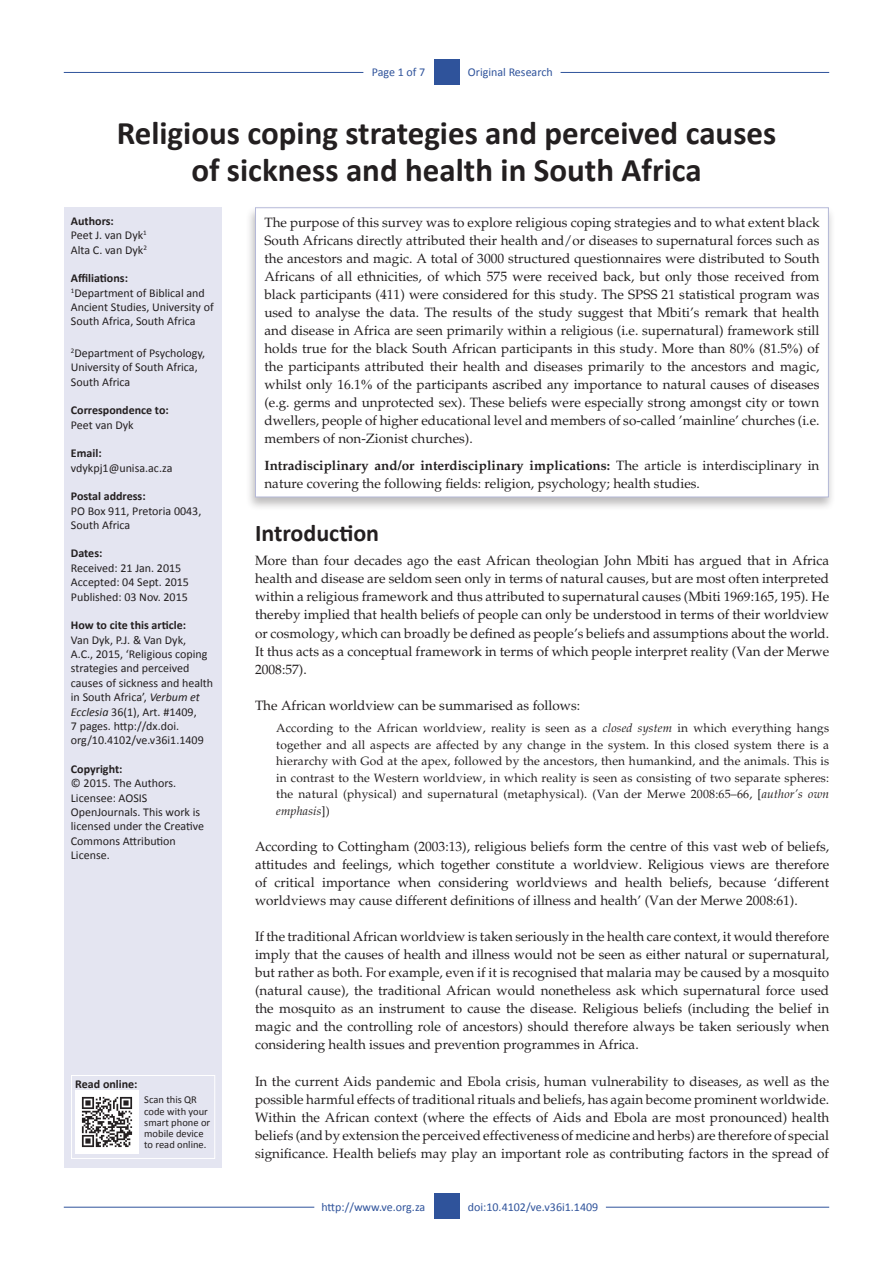
<style>
.page{position:relative;width:893px;height:1263px;background:#fff}
.page>*{position:absolute;margin:0;border:0;box-sizing:border-box;transform-origin:0 0}
.Article_Title{font:700 33px/37.5px "Calibri";color:#231f20;text-align:center}
._1{font:700 24px "Calibri";color:#231f20}
.Text{font:13.5px/18px "Palatino";color:#231f20;text-align:justify}
.Abstract_Text{font:13.5px/18px "Palatino";color:#231f20;text-align:justify}
.Text1{font:13.5px/18px "Palatino";color:#231f20;text-align:justify}
.Sidebar_text{font:12px/14.4px "Calibri";color:#231f20}
.Quote_First{font:12px/16.5px "Palatino";letter-spacing:.015em;color:#231f20;text-align:justify}
.Sidebar_head{font:700 12px "Calibri";color:#231f20}
.Sidebar_text1{font:12px/14.4px "Calibri";color:#231f20}
.RRH_Bottom{font:12px "Calibri";color:#2f539b}
.LRH_Bottom{font:12px "Calibri";letter-spacing:-.01em;color:#2f539b}
.RRH{font:12px "Calibri";color:#2f539b}
.LRH{font:12px "Calibri";letter-spacing:-.005em;color:#2f539b}
.Sidebar_text-2{font:10.5px/11.4px "Calibri";color:#231f20}
.s1{font-family:"Times New Roman"}
.s2{font-weight:700}
.s3{font-style:italic}
</style>
<div class="page">
<hr style="left:64px;top:1207px;width:250px;height:1px;background:#2f539b">
<hr style="left:606px;top:1207px;width:223px;height:1px;background:#2f539b">
<div style="left:434px;top:1193px;width:25px;height:26px;background:#2f539b"></div>
<hr style="left:64px;top:72px;width:299px;height:1px;background:#2f539b">
<hr style="left:561px;top:72px;width:268px;height:1px;background:#2f539b">
<div style="left:434px;top:59px;width:25px;height:26px;background:#2f539b"></div>
<div style="left:65px;top:207px;width:157px;height:960px;background:#e4e5f1"></div>
<div style="left:246px;top:205px;width:590px;height:306px;background:#231f20;opacity:.3"></div>
<div style="left:255px;top:208px;width:573px;height:289px;background:#fff"></div>
<div style="left:255px;top:207px;width:574px;height:290px;border:1px solid #b5b9d8"></div>
<div style="left:71px;top:1075px;width:144px;height:84px;border:1px solid #fff"></div>
<img style="left:75px;top:1091px;width:63px;height:63px">
<p class="LRH" style="left:372px;top:65px;width:55px">Page 1 of 7</p>
<p class="RRH" style="left:468px;top:65px;width:86px">Original Research</p>
<p class="Article_Title" style="left:117px;top:113px;width:661px">Religious coping strategies and perceived causes of sickness and health in South Africa</p>
<p class="Abstract_Text" style="left:264px;top:214px;width:557px">The purpose of this survey was to explore religious coping strategies and to what extent black South Africans directly attributed their health and/or diseases to supernatural forces such as the ancestors and magic. A total of 3000 structured questionnaires were distributed to South Africans of all ethnicities, of which 575 were received back, but only those received from black participants (411) were considered for this study. The SPSS 21 statistical program was used to analyse the data. The results of the study suggest that Mbiti’s remark that health and disease in Africa are seen primarily within a religious (i.e. supernatural) framework still holds true for the black South African participants in this study. More than 80<span class="s1">%</span> (81.5<span class="s1">%</span>) of the participants attributed their health and diseases primarily to the ancestors and magic, whilst only 16.1<span class="s1">%</span> of the participants ascribed any importance to natural causes of diseases (e.g. germs and unprotected sex). These beliefs were especially strong amongst city or town dwellers, people of higher educational level and members of so-called ’mainline’ churches (i.e. members of non-Zionist churches).</p>
<p class="Abstract_Text" style="left:264px;top:457px;width:556px"><span class="s2">Intradisciplinary and/or interdisciplinary implications:</span> The article is interdisciplinary in nature covering the following fields: religion, psychology; health studies.</p>
<p class="Sidebar_head" style="left:71px;top:213px;width:44px">Authors:</p>
<p class="Sidebar_text" style="left:71px;top:228px;width:77px">Peet J. van Dyk<sup>1</sup></p>
<p class="Sidebar_text" style="left:71px;top:242px;width:77px">Alta C. van Dyk<sup>2</sup></p>
<p class="Sidebar_head" style="left:71px;top:271px;width:59px">Affiliations:</p>
<p class="Sidebar_text" style="left:71px;top:285px;width:144px"><sup>1</sup>Department of Biblical and<br>Ancient Studies, University of<br>South Africa, South Africa</p>
<p class="Sidebar_text1" style="left:71px;top:346px;width:136px"><sup>2</sup>Department of Psychology,<br>University of South Africa,<br>South Africa</p>
<p class="Sidebar_head" style="left:71px;top:403px;width:99px">Correspondence to:</p>
<p class="Sidebar_text" style="left:71px;top:418px;width:64px">Peet van Dyk</p>
<p class="Sidebar_head" style="left:71px;top:446px;width:32px">Email:</p>
<p class="Sidebar_text" style="left:71px;top:460px;width:103px">vdykpj1@unisa.ac.za</p>
<p class="Sidebar_head" style="left:71px;top:489px;width:76px">Postal address:</p>
<p class="Sidebar_text" style="left:71px;top:503px;width:132px">PO Box 911, Pretoria 0043,<br>South Africa</p>
<p class="Sidebar_head" style="left:71px;top:546px;width:33px">Dates:</p>
<p class="Sidebar_text" style="left:71px;top:561px;width:112px">Received: 21 Jan. 2015</p>
<p class="Sidebar_text" style="left:71px;top:575px;width:120px">Accepted: 04 Sept. 2015</p>
<p class="Sidebar_text" style="left:71px;top:589px;width:118px">Published: 03 Nov. 2015</p>
<p class="Sidebar_head" style="left:71px;top:618px;width:117px">How to cite this article:</p>
<p class="Sidebar_text" style="left:71px;top:632px;width:144px">Van Dyk, P.J. &amp; Van Dyk,<br>A.C., 2015, ‘Religious coping strategies and perceived causes of sickness and health in South Africa’, <span class="s3">Verbum et<br>Ecclesia</span> 36(1), Art. #1409,<br>7 pages. http://dx.doi. org/10.4102/ve.v36i1.1409</p>
<p class="Sidebar_head" style="left:71px;top:761px;width:53px">Copyright:</p>
<p class="Sidebar_text" style="left:71px;top:776px;width:135px">© 2015. The Authors.<br>Licensee: AOSIS<br>OpenJournals. This work is licensed under the Creative<br>Commons Attribution<br>License.</p>
<p class="_1" style="left:255px;top:519px;width:126px">Introduction</p>
<p class="Text1" style="left:255px;top:552px;width:576px">More than four decades ago the east African theologian John Mbiti has argued that in Africa health and disease are seldom seen only in terms of natural causes, but are most often interpreted within a religious framework and thus attributed to supernatural causes (Mbiti 1969:165, 195). He thereby implied that health beliefs of people can only be understood in terms of their worldview or cosmology, which can broadly be defined as people’s beliefs and assumptions about the world.<br>It thus acts as a conceptual framework in terms of which people interpret reality (Van der Merwe 2008:57).</p>
<p class="Text" style="left:255px;top:696px;width:327px">The African worldview can be summarised as follows:</p>
<p class="Quote_First" style="left:276px;top:720px;width:554px">According to the African worldview, reality is seen as a <span class="s3">closed system</span> in which everything hangs together and all aspects are affected by any change in the system. In this closed system there is a hierarchy with God at the apex, followed by the ancestors, then humankind, and the animals. This is in contrast to the Western worldview, in which reality is seen as consisting of two separate spheres: the natural (physical) and supernatural (metaphysical). (Van der Merwe 2008:65–66, [<span class="s3">author’s own emphasis</span>])</p>
<p class="Text" style="left:255px;top:837px;width:576px">According to Cottingham (2003:13), religious beliefs form the centre of this vast web of beliefs, attitudes and feelings, which together constitute a worldview. Religious views are therefore of critical importance when considering worldviews and health beliefs, because ‘different worldviews may cause different definitions of illness and health’ (Van der Merwe 2008:61).</p>
<p class="Text" style="left:255px;top:928px;width:576px">If the traditional African worldview is taken seriously in the health care context, it would therefore imply that the causes of health and illness would not be seen as either natural or supernatural, but rather as both. For example, even if it is recognised that malaria may be caused by a mosquito (natural cause), the traditional African would nonetheless ask which supernatural force used the mosquito as an instrument to cause the disease. Religious beliefs (including the belief in magic and the controlling role of ancestors) should therefore always be taken seriously when considering health issues and prevention programmes in Africa.</p>
<p class="Text" style="left:255px;top:1073px;width:576px">In the current Aids pandemic and Ebola crisis, human vulnerability to diseases, as well as the possible harmful effects of traditional rituals and beliefs, has again become prominent worldwide.<br>Within the African context (where the effects of Aids and Ebola are most pronounced) health beliefs (and by extension the perceived effectiveness of medicine and herbs) are therefore of special significance. Health beliefs may play an important role as contributing factors in the spread of</p>
<p class="Sidebar_head" style="left:75px;top:1077px;width:64px">Read online:</p>
<p class="Sidebar_text-2" style="left:144px;top:1094px;width:67px">Scan this QR code with your smart phone or mobile device to read online.</p>
<p class="LRH_Bottom" style="left:321px;top:1199px;width:105px">http://www.ve.org.za</p>
<p class="RRH_Bottom" style="left:468px;top:1199px;width:132px">doi:10.4102/ve.v36i1.1409</p>
</div>
